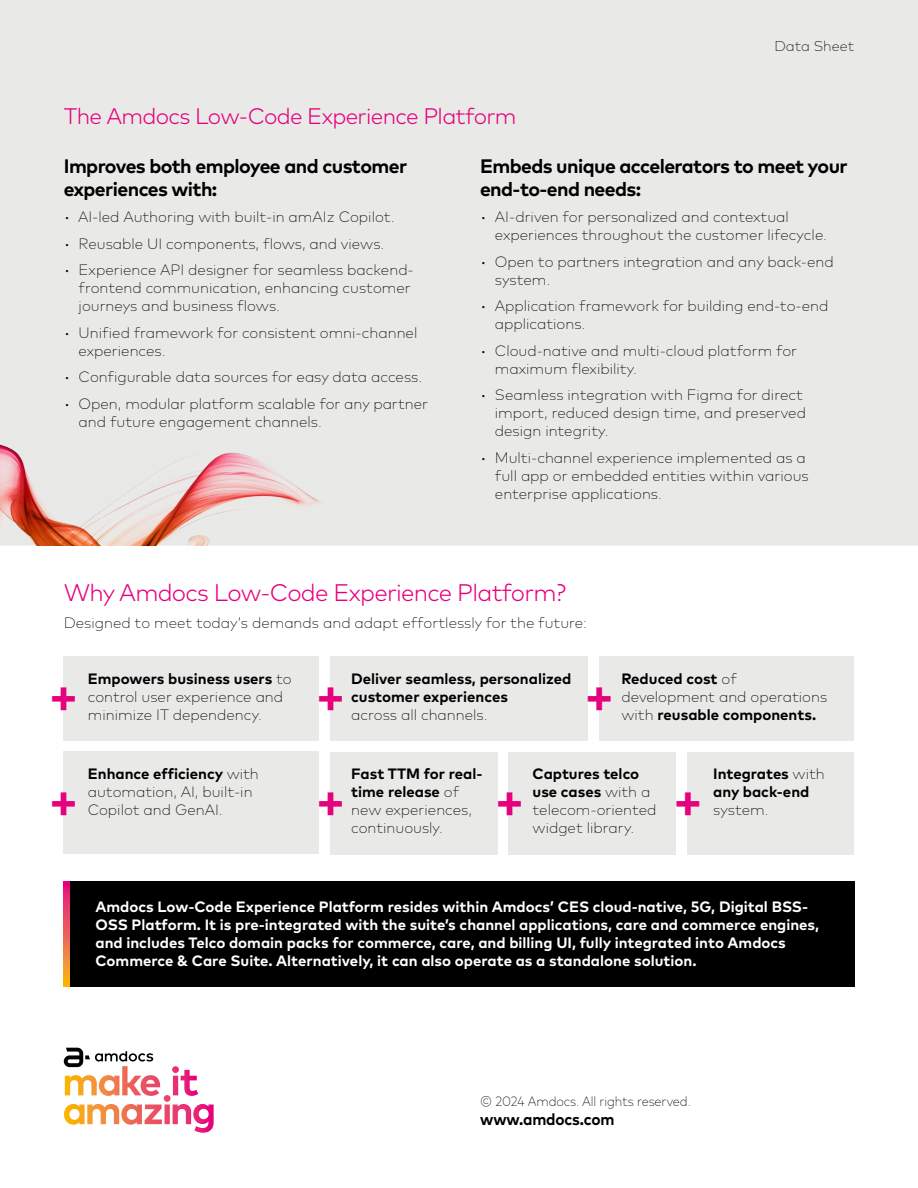
<style>
.page{position:relative;width:918px;height:1188px;background:#fff}
.page>*{position:absolute;margin:0;border:0;box-sizing:border-box;transform-origin:0 0}
.t1{font:700 49.5px "Mark Pro";color:#e6007d}
.t2{font:300 24px "Mark Pro";letter-spacing:-.03em;color:#e6007d}
.t3{font:300 22.5px "Mark Pro";letter-spacing:-.03em;color:#e6007d}
.t4{font:700 19.5px/22.5px "Mark Pro";letter-spacing:-.03em;color:#000}
.t5{font:700 16.35px "Mark Pro";letter-spacing:-.01em;color:#000;scale:.94 1}
.t6{font:200 15px/18px "Mark Pro";color:#000}
.t7{font:700 15px/18px "Mark Pro";color:#fff}
.t8{font:700 15px/18px "Mark Pro";color:#000}
.t9{font:200 14.25px "Mark Pro";color:#000}
.t10{font:200 13.5px "Mark Pro";letter-spacing:-.01em;color:#000;scale:.94 1}
.s1{font-weight:700}
.s2{font-weight:200}
</style>
<div class="page">
<svg style="left:64px;top:1048px;width:150px;height:85px"></svg>
<div style="left:64px;top:752px;width:255px;height:102px;background:#e9eae8"></div>
<div style="left:331px;top:752px;width:167px;height:103px;background:#e9eae8"></div>
<div style="left:508px;top:752px;width:168px;height:103px;background:#e9eae8"></div>
<div style="left:688px;top:752px;width:166px;height:103px;background:#e9eae8"></div>
<div style="left:64px;top:656px;width:255px;height:84px;background:#e9eae8"></div>
<div style="left:331px;top:656px;width:257px;height:84px;background:#e9eae8"></div>
<div style="left:600px;top:656px;width:254px;height:84px;background:#e9eae8"></div>
<div style="left:64px;top:881px;width:790px;height:105px;background:#000"></div>
<svg style="left:64px;top:881px;width:5px;height:105px"></svg>
<div style="left:0;top:0;width:918px;height:546px;background:#e9eae8"></div>
<img style="left:0;top:370px;width:408px;height:176px">
<h3 class="t3" style="left:64px;top:100px;width:454px">The Amdocs Low-Code Experience Platform</h3>
<p class="t9" style="left:774px;top:35px;width:81px">Data Sheet</p>
<h3 class="t4" style="left:64px;top:153px;width:345px">Improves both employee and customer experiences with:</h3>
<p class="t6" style="left:64px;top:207px;width:332px">• AI-led Authoring with built-in amAIz Copilot.</p>
<p class="t6" style="left:64px;top:233px;width:322px">• Reusable UI components, flows, and views.</p>
<p class="t6" style="left:79px;top:260px;width:337px;text-indent:-15px">• Experience API designer for seamless backend&shy;frontend communication, enhancing customer journeys and business flows.</p>
<p class="t6" style="left:79px;top:322px;width:340px;text-indent:-15px">• Unified framework for consistent omni-channel experiences.</p>
<p class="t6" style="left:64px;top:367px;width:360px">• Configurable data sources for easy data access.</p>
<p class="t6" style="left:79px;top:393px;width:351px;text-indent:-15px">• Open, modular platform scalable for any partner and future engagement channels.</p>
<h3 class="t4" style="left:480px;top:153px;width:369px">Embeds unique accelerators to meet your end-to-end needs:</h3>
<p class="t6" style="left:495px;top:207px;width:334px;text-indent:-15px">• AI-driven for personalized and contextual experiences throughout the customer lifecycle.</p>
<p class="t6" style="left:495px;top:251px;width:340px;text-indent:-15px">• Open to partners integration and any back-end system.</p>
<p class="t6" style="left:495px;top:296px;width:335px;text-indent:-15px">• Application framework for building end-to-end applications.</p>
<p class="t6" style="left:495px;top:340px;width:304px;text-indent:-15px">• Cloud-native and multi-cloud platform for maximum flexibility.</p>
<p class="t6" style="left:495px;top:385px;width:313px;text-indent:-15px">• Seamless integration with Figma for direct import, reduced design time, and preserved design integrity.</p>
<p class="t6" style="left:495px;top:447px;width:315px;text-indent:-15px">• Multi-channel experience implemented as a full app or embedded entities within various enterprise applications.</p>
<h2 class="t2" style="left:64px;top:575px;width:504px">Why Amdocs Low-Code Experience Platform?</h2>
<p class="t6" style="left:64px;top:613px;width:525px">Designed to meet today’s demands and adapt effortlessly for the future:</p>
<h1 class="t1" style="left:49px;top:657px;width:31px">+</h1>
<p class="t6" style="left:88px;top:668px;width:205px"><span class="s1">Empowers business users</span> to control user experience and</p>
<p class="t6" style="left:88px;top:704px;width:176px">minimize IT dependency.</p>
<p class="t8" style="left:351px;top:668px;width:222px">Deliver seamless, personalized customer experiences</p>
<p class="t6" style="left:351px;top:704px;width:138px">across all channels.</p>
<h1 class="t1" style="left:316px;top:657px;width:31px">+</h1>
<h1 class="t1" style="left:585px;top:657px;width:31px">+</h1>
<p class="t8" style="left:621px;top:668px;width:207px">Reduced cost <span class="s2">of development and operations with</span> reusable components.</p>
<h1 class="t1" style="left:49px;top:762px;width:31px">+</h1>
<p class="t6" style="left:88px;top:763px;width:173px"><span class="s1">Enhance efficiency</span> with automation, AI, built-in<br>Copilot and GenAI.</p>
<p class="t6" style="left:351px;top:764px;width:133px"><span class="s1">Fast TTM for real&shy;time release</span> of new experiences, continuously.</p>
<p class="t6" style="left:533px;top:764px;width:126px"><span class="s1">Captures telco use cases</span> with a telecom-oriented widget library.</p>
<p class="t8" style="left:713px;top:764px;width:113px">Integrates <span class="s2">with </span>any back-end</p>
<h1 class="t1" style="left:316px;top:762px;width:31px">+</h1>
<h1 class="t1" style="left:495px;top:762px;width:31px">+</h1>
<h1 class="t1" style="left:673px;top:762px;width:31px">+</h1>
<p class="t6" style="left:713px;top:800px;width:57px">system.</p>
<p class="t7" style="left:95px;top:896px;width:725px">Amdocs Low-Code Experience Platform resides within Amdocs’ CES cloud-native, 5G, Digital BSS-OSS Platform. It is pre-integrated with the suite’s channel applications, care and commerce engines, and includes Telco domain packs for commerce, care, and billing UI, fully integrated into Amdocs Commerce &amp; Care Suite. Alternatively, it can also operate as a standalone solution.</p>
<p class="t10" style="left:480px;top:1091px;width:226px">© 2024 Amdocs. All rights reserved.</p>
<p class="t5" style="left:480px;top:1106px;width:144px">www.amdocs.com</p>
</div>
